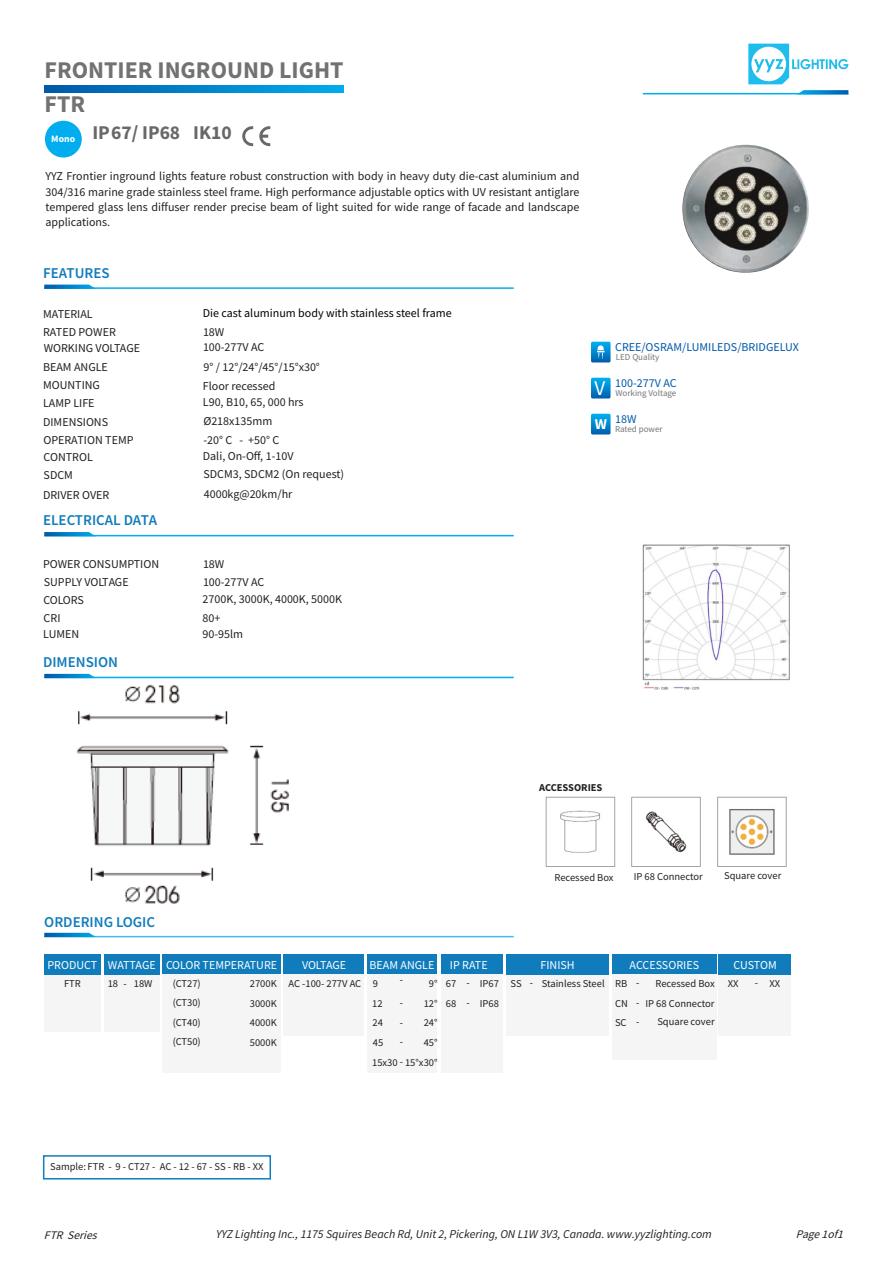
<style>
.page{position:relative;width:893px;height:1262px;background:#fff}
.page>*{position:absolute;margin:0;border:0;box-sizing:border-box;transform-origin:0 0}
.t1{font:700 24px/34px "Source Sans Pro";color:#737273}
.t2{font:21px "Source Sans Pro";color:#fff}
.t3{font:700 19.5px "Source Sans Pro";color:#696869}
.t4{font:600 15px "Source Sans Pro";color:#107cbc}
.t5{font:12px/18px "Source Sans Pro";color:#231f20}
.t6{font:italic 12px "Source Sans Pro";color:#231f20}
.t7{font:12px "Source Sans Pro";color:#fff}
.t8{font:12px "Source Sans Pro";color:#0059aa}
.t9{font:12px "Source Sans Pro";color:#020203}
.t10{font:italic 11.55px "Source Sans Pro";color:#231f20}
.t11{font:10.5px/19.8px "Source Sans Pro";color:#231f20}
.t12{font:700 10.5px "Source Sans Pro";color:#231f20}
.t13{font:9px "Source Sans Pro";color:#767677}
</style>
<div class="page">
<img style="left:48px;top:678px;width:249px;height:226px">
<svg style="left:748px;top:44px;width:100px;height:40px"></svg>
<hr style="left:643px;top:93px;width:205px;height:1px;background:#00aeef">
<hr style="left:44px;top:287px;width:469px;height:2px;background:#00aeef">
<svg style="left:44px;top:284px;width:52px;height:5px"></svg>
<hr style="left:44px;top:535px;width:469px;height:1px;background:#00aeef">
<hr style="left:44px;top:676px;width:469px;height:2px;background:#00aeef">
<svg style="left:44px;top:532px;width:52px;height:4px"></svg>
<svg style="left:44px;top:674px;width:52px;height:4px"></svg>
<svg style="left:796px;top:90px;width:52px;height:4px"></svg>
<div style="left:591px;top:342px;width:19px;height:20px;background:linear-gradient(to bottom,#00aff0,#0065b1);border-radius:2px"></div>
<svg style="left:597px;top:345px;width:7px;height:14px"></svg>
<div style="left:591px;top:378px;width:19px;height:20px;background:linear-gradient(to bottom,#00aff0,#0065b1);border-radius:2px"></div>
<div style="left:591px;top:414px;width:19px;height:20px;background:linear-gradient(to bottom,#00aff0,#0065b1);border-radius:2px"></div>
<svg style="left:45px;top:85px;width:298px;height:8px;background:#0082ca"></svg>
<hr style="left:44px;top:936px;width:469px;height:1px;background:#45bcec">
<svg style="left:44px;top:932px;width:52px;height:5px"></svg>
<div style="left:43px;top:1155px;width:228px;height:24px;border:2px solid #107cbc"></div>
<div style="left:104px;top:974px;width:55px;height:57px;background:#f5f5f5"></div>
<div style="left:44px;top:974px;width:57px;height:57px;background:#f5f5f5"></div>
<div style="left:104px;top:954px;width:55px;height:21px;background:#107cbc"></div>
<div style="left:44px;top:954px;width:57px;height:21px;background:#107cbc"></div>
<div style="left:162px;top:954px;width:119px;height:21px;background:#107cbc"></div>
<div style="left:162px;top:974px;width:119px;height:98px;background:#f5f5f5"></div>
<img style="left:545px;top:796px;width:242px;height:71px">
<img style="left:682px;top:145px;width:126px;height:128px;border-radius:50%">
<svg style="left:242px;top:126px;width:11px;height:20px"></svg>
<svg style="left:259px;top:126px;width:11px;height:20px"></svg>
<div style="left:45px;top:121px;width:37px;height:36px;background:#00aeef;border-radius:50%"></div>
<img style="left:642px;top:544px;width:147px;height:146px">
<div style="left:284px;top:954px;width:80px;height:21px;background:#107cbc"></div>
<div style="left:284px;top:974px;width:80px;height:62px;background:#f5f5f5"></div>
<div style="left:367px;top:954px;width:70px;height:21px;background:#107cbc"></div>
<div style="left:441px;top:954px;width:62px;height:21px;background:#107cbc"></div>
<div style="left:506px;top:954px;width:103px;height:21px;background:#107cbc"></div>
<div style="left:367px;top:974px;width:70px;height:99px;background:#f5f5f5"></div>
<div style="left:441px;top:974px;width:62px;height:99px;background:#f5f5f5"></div>
<div style="left:506px;top:974px;width:103px;height:61px;background:#f5f5f5"></div>
<div style="left:611px;top:954px;width:105px;height:21px;background:#107cbc"></div>
<div style="left:718px;top:954px;width:73px;height:21px;background:#107cbc"></div>
<div style="left:611px;top:974px;width:105px;height:86px;background:#f5f5f5"></div>
<div style="left:718px;top:974px;width:73px;height:61px;background:#f5f5f5"></div>
<h1 class="t1" style="left:44px;top:55px;width:300px">FRONTIER INGROUND LIGHT<br>FTR</h1>
<h3 class="t3" style="left:51px;top:124px;width:182px"><sub>Mono</sub> IP67/ IP68 IK10</h3>
<p class="t5" style="left:45px;top:170px;width:535px;line-height:15.1px;text-align:justify">YYZ Frontier inground lights feature robust construction with body in heavy duty die-cast aluminium and 304/316 marine grade stainless steel frame. High performance adjustable optics with UV resistant antiglare tempered glass lens diffuser render precise beam of light suited for wide range of facade and landscape applications.</p>
<p class="t4" style="left:43px;top:267px;width:68px">FEATURES</p>
<p class="t5" style="left:43px;top:306px;width:51px">MATERIAL</p>
<p class="t9" style="left:203px;top:308px;width:250px">Die cast aluminum body with stainless steel frame</p>
<p class="t5" style="left:43px;top:324px;width:74px">RATED POWER</p>
<p class="t5" style="left:43px;top:359px;width:66px">BEAM ANGLE</p>
<p class="t5" style="left:43px;top:395px;width:53px">LAMP LIFE</p>
<p class="t5" style="left:203px;top:325px;width:63px;line-height:15px">18W<br>100-277V AC</p>
<p class="t5" style="left:203px;top:359px;width:118px">9° / 12°/24°/45°/15°x30°</p>
<p class="t5" style="left:203px;top:394px;width:102px">L90, B10, 65, 000 hrs</p>
<p class="t5" style="left:44px;top:340px;width:98px">WORKING VOLTAGE</p>
<p class="t5" style="left:43px;top:377px;width:58px">MOUNTING</p>
<p class="t5" style="left:203px;top:378px;width:74px">Floor recessed</p>
<p class="t5" style="left:43px;top:414px;width:92px">DIMENSIONS<br>OPERATION TEMP</p>
<p class="t5" style="left:203px;top:412px;width:77px;line-height:19.2px">Ø218x135mm -20° C - +50° C</p>
<p class="t5" style="left:44px;top:449px;width:51px">CONTROL</p>
<p class="t5" style="left:203px;top:448px;width:92px">Dali, On-Off, 1-10V</p>
<p class="t5" style="left:43px;top:466px;width:68px;line-height:19.5px">SDCM<br>DRIVER OVER</p>
<p class="t5" style="left:203px;top:465px;width:142px;line-height:19.5px">SDCM3, SDCM2 (On request)<br>4000kg@20km/hr</p>
<p class="t4" style="left:43px;top:514px;width:116px">ELECTRICAL DATA</p>
<p class="t5" style="left:43px;top:556px;width:117px">POWER CONSUMPTION<br>SUPPLY VOLTAGE<br>COLORS</p>
<p class="t5" style="left:203px;top:556px;width:23px">18W</p>
<p class="t5" style="left:203px;top:574px;width:63px">100-277V AC</p>
<p class="t5" style="left:202px;top:591px;width:141px;line-height:18.6px">2700K, 3000K, 4000K, 5000K<br>80+</p>
<p class="t5" style="left:202px;top:626px;width:42px">90-95lm</p>
<p class="t5" style="left:43px;top:611px;width:38px;line-height:16.2px">CRI<br>LUMEN</p>
<p class="t4" style="left:43px;top:656px;width:77px">DIMENSION</p>
<p class="t4" style="left:44px;top:915px;width:112px">ORDERING LOGIC</p>
<p class="t8" style="left:615px;top:342px;width:185px">CREE/OSRAM/LUMILEDS/BRIDGELUX</p>
<p class="t13" style="left:616px;top:353px;width:45px">LED Quality</p>
<p class="t8" style="left:615px;top:378px;width:63px">100-277V AC</p>
<h2 class="t2" style="left:594px;top:379px;width:12px">V</h2>
<p class="t13" style="left:615px;top:389px;width:62px">Working Voltage</p>
<p class="t8" style="left:615px;top:414px;width:23px">18W</p>
<p class="t13" style="left:594px;top:425px;width:69px"><sup>W</sup> Rated power</p>
<p class="t12" style="left:539px;top:783px;width:65px">ACCESSORIES</p>
<p class="t11" style="left:554px;top:868px;width:61px">Recessed Box</p>
<p class="t11" style="left:633px;top:868px;width:71px">IP 68 Connector</p>
<p class="t11" style="left:724px;top:867px;width:59px">Square cover</p>
<p class="t7" style="left:47px;top:959px;width:51px">PRODUCT</p>
<p class="t7" style="left:166px;top:959px;width:113px">COLOR TEMPERATURE</p>
<p class="t11" style="left:173px;top:993px;width:30px">(CT30)</p>
<p class="t7" style="left:108px;top:959px;width:49px">WATTAGE</p>
<p class="t11" style="left:173px;top:974px;width:30px">(CT27)</p>
<p class="t11" style="left:173px;top:1013px;width:30px">(CT40) (CT50)</p>
<p class="t11" style="left:64px;top:974px;width:18px">FTR</p>
<p class="t11" style="left:108px;top:974px;width:46px">18 - 18W</p>
<p class="t11" style="left:250px;top:974px;width:28px;text-align:justify">2700K 3000K 4000K 5000K</p>
<p class="t7" style="left:302px;top:959px;width:45px">VOLTAGE</p>
<p class="t11" style="left:288px;top:974px;width:74px">AC -100- 277V AC</p>
<p class="t7" style="left:369px;top:959px;width:66px">BEAM ANGLE</p>
<p class="t7" style="left:450px;top:959px;width:39px">IP RATE</p>
<p class="t7" style="left:540px;top:959px;width:36px">FINISH</p>
<p class="t11" style="left:530px;top:973px;width:5px">-</p>
<p class="t11" style="left:446px;top:994px;width:12px">68</p>
<p class="t11" style="left:429px;top:974px;width:10px">9°</p>
<p class="t11" style="left:510px;top:974px;width:13px">SS</p>
<p class="t11" style="left:541px;top:974px;width:64px">Stainless Steel</p>
<p class="t11" style="left:373px;top:974px;width:7px">9</p>
<p class="t11" style="left:446px;top:974px;width:12px">67</p>
<p class="t11" style="left:400px;top:970px;width:5px">-</p>
<p class="t11" style="left:480px;top:974px;width:21px">IP67</p>
<p class="t11" style="left:466px;top:973px;width:5px">-</p>
<p class="t11" style="left:423px;top:994px;width:15px">12°</p>
<p class="t11" style="left:423px;top:1033px;width:15px">45°</p>
<p class="t11" style="left:372px;top:994px;width:12px">12</p>
<p class="t11" style="left:373px;top:1033px;width:12px">45</p>
<p class="t11" style="left:480px;top:994px;width:21px">IP68</p>
<p class="t11" style="left:400px;top:993px;width:5px">-</p>
<p class="t11" style="left:400px;top:1032px;width:5px">-</p>
<p class="t11" style="left:466px;top:993px;width:5px">-</p>
<p class="t11" style="left:423px;top:1014px;width:15px">24°</p>
<p class="t11" style="left:372px;top:1014px;width:12px">24</p>
<p class="t11" style="left:372px;top:1053px;width:67px">15x30 - 15°x30°</p>
<p class="t7" style="left:629px;top:959px;width:71px">ACCESSORIES</p>
<p class="t7" style="left:733px;top:959px;width:45px">CUSTOM</p>
<p class="t11" style="left:636px;top:973px;width:5px;text-align:justify">- - -</p>
<p class="t11" style="left:655px;top:974px;width:84px">Recessed Box XX</p>
<p class="t11" style="left:645px;top:994px;width:71px">IP 68 Connector</p>
<p class="t11" style="left:657px;top:1012px;width:59px">Square cover</p>
<p class="t11" style="left:615px;top:974px;width:14px">RB</p>
<p class="t11" style="left:754px;top:973px;width:5px">-</p>
<p class="t11" style="left:615px;top:994px;width:14px">CN<br>SC</p>
<p class="t11" style="left:769px;top:974px;width:12px">XX</p>
<p class="t11" style="left:50px;top:1157px;width:215px">Sample: FTR - 9 - CT27 - AC - 12 - 67 - SS - RB - XX</p>
<p class="t10" style="left:44px;top:1230px;width:57px">FTR Series</p>
<p class="t6" style="left:216px;top:1228px;width:497px">YYZ Lighting Inc., 1175 Squires Beach Rd, Unit 2, Pickering, ON L1W 3V3, Canada. www.yyzlighting.com</p>
<p class="t10" style="left:796px;top:1229px;width:51px">Page1of1</p>
</div>
